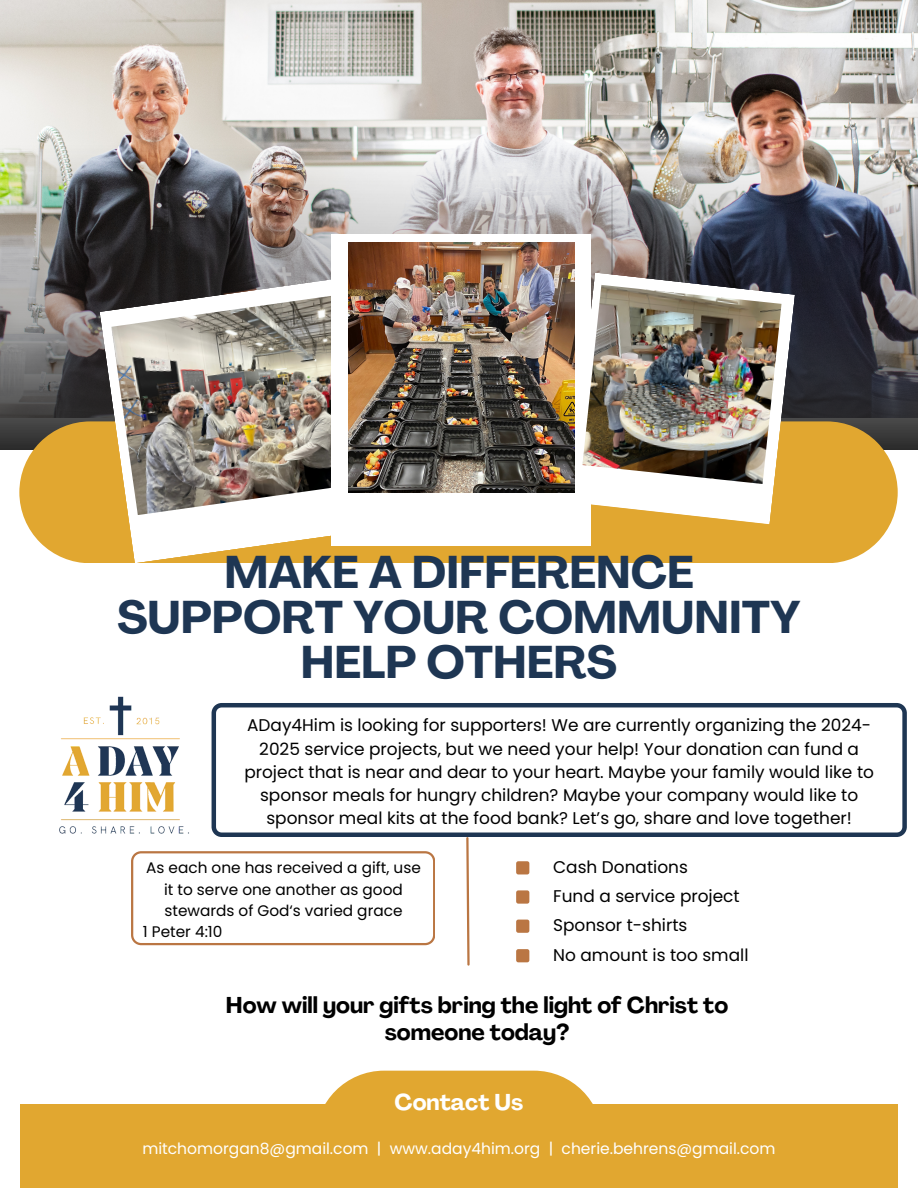
<style>
.page{position:relative;width:918px;height:1188px;background:#fff}
.page>*{position:absolute;margin:0;border:0;box-sizing:border-box;transform-origin:0 0}
.t1{font:700 45.3px/45px "Agrandir";color:#1e3653;text-align:center}
.t2{font:700 22.65px "Agrandir";color:#fff}
.t3{font:700 22.5px/27px "Agrandir";color:#000;text-align:center}
.t4{font:16.95px/23.2px "Poppins";color:#000;text-align:center}
.t5{font:15.6px "Poppins";color:#fff}
.t6{font:15.3px/21.3px "Poppins";color:#000;text-align:center}
</style>
<div class="page">
<svg style="left:325px;top:1071px;width:268px;height:33px;background:#e4b24a"></svg>
<div style="left:20px;top:1104px;width:878px;height:84px;background:#e1a730"></div>
<img style="left:1px;top:0;width:916px;height:144px">
<img style="left:0;top:144px;width:306px;height:305px">
<svg style="left:306px;top:144px;width:306px;height:129px;background:#c9c7c6"></svg>
<img style="left:612px;top:144px;width:305px;height:305px">
<svg style="left:19px;top:421px;width:879px;height:142px;background:#daa83f"></svg>
<svg style="left:591px;top:273px;width:204px;height:251px"></svg>
<svg style="left:466px;top:837px;width:4px;height:129px"></svg>
<svg style="left:212px;top:703px;width:695px;height:134px"></svg>
<svg style="left:100px;top:273px;width:316px;height:290px"></svg>
<img style="left:111px;top:292px;width:220px;height:223px">
<div style="left:331px;top:234px;width:260px;height:311px;background:#fff"></div>
<img style="left:348px;top:243px;width:226px;height:250px">
<svg style="left:131px;top:851px;width:304px;height:94px"></svg>
<img style="left:582px;top:285px;width:200px;height:199px">
<img style="left:59px;top:696px;width:152px;height:172px">
<svg style="left:516px;top:861px;width:13px;height:13px"></svg>
<svg style="left:516px;top:890px;width:13px;height:14px"></svg>
<svg style="left:516px;top:920px;width:13px;height:13px"></svg>
<svg style="left:516px;top:949px;width:13px;height:13px"></svg>
<p class="t1" style="left:117px;top:554px;width:685px">MAKE A DIFFERENCE<br>SUPPORT YOUR COMMUNITY<br>HELP OTHERS</p>
<p class="t4" style="left:244px;top:714px;width:631px">ADay4Him is looking for supporters! We are currently organizing the 2024- 2025 service projects, but we need your help! Your donation can fund a project that is near and dear to your heart. Maybe your family would like to sponsor meals for hungry children? Maybe your company would like to sponsor meal kits at the food bank? Let’s go, share and love together!</p>
<p class="t6" style="left:146px;top:857px;width:276px">As each one has received a gift, use it to serve one another as good stewards of God‘s varied grace</p>
<p class="t6" style="left:143px;top:921px;width:81px">1 Peter 4:10</p>
<p class="t4" style="left:553px;top:856px;width:136px">Cash Donations</p>
<p class="t4" style="left:553px;top:885px;width:188px">Fund a service project</p>
<h1 class="t4" style="left:553px;top:914px;width:136px">Sponsor t-shirts</h1>
<p class="t4" style="left:553px;top:943px;width:197px">No amount is too small</p>
<p class="t3" style="left:226px;top:994px;width:504px">How will your gifts bring the light of Christ to someone today?</p>
<p class="t2" style="left:395px;top:1093px;width:130px">Contact Us</p>
<p class="t5" style="left:142px;top:1138px;width:635px">mitchomorgan8@gmail.com | www.aday4him.org | cherie.behrens@gmail.com</p>
</div>
